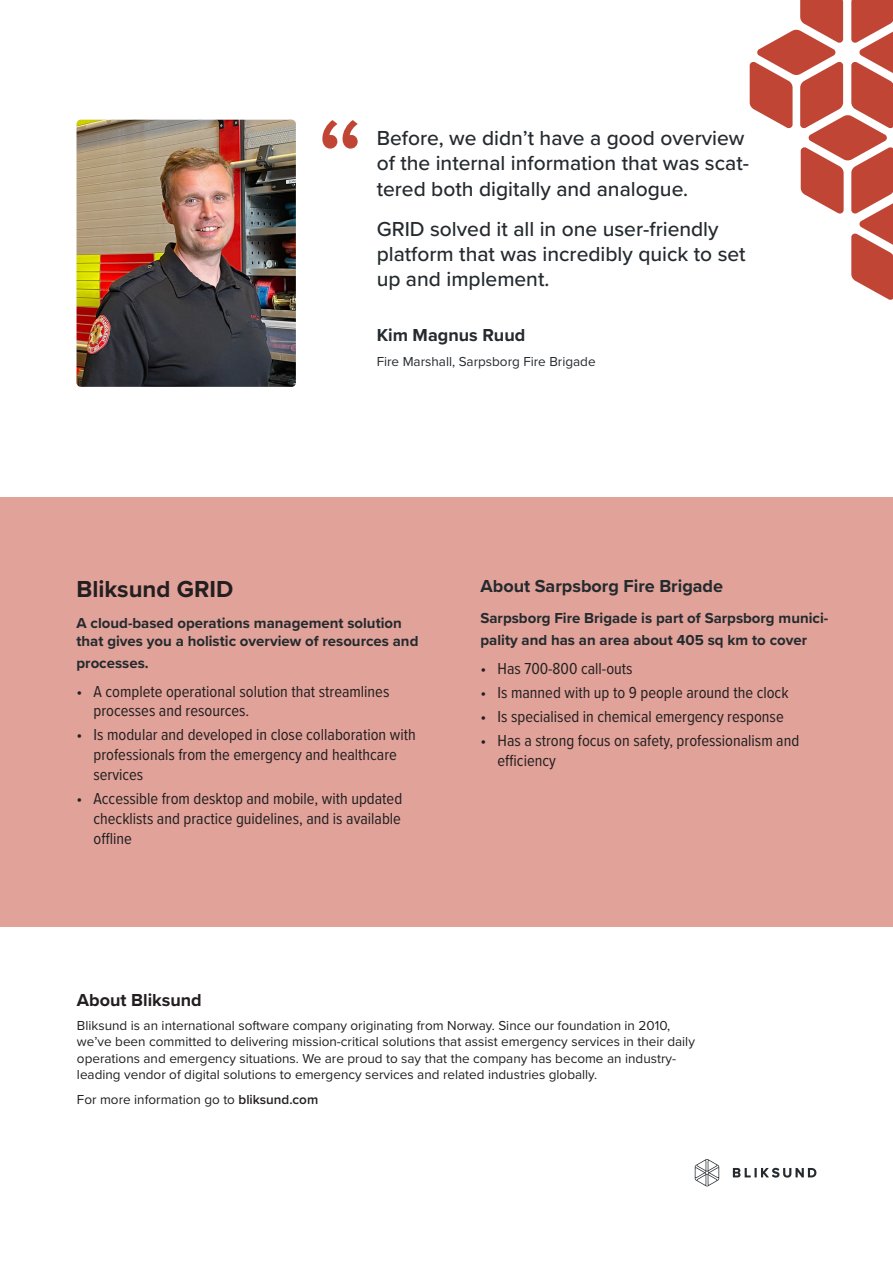
<style>
.page{position:relative;width:893px;height:1263px;background:#fff}
.page>*{position:absolute;margin:0;border:0;box-sizing:border-box;transform-origin:0 0}
.Sitiat{font:500 120px "Proxima Nova Cond";color:#c14534}
.t1{font:700 24px "Proxima Nova";color:#231f20}
.Sitiat-2{font:500 21px/25.2px "Proxima Nova";color:#242a2e}
.Underoverskrifter{font:700 18px "Proxima Nova";color:#242a2e}
.Sitert_person_navn{font:700 18px "Proxima Nova";color:#242a2e}
.P1{font:700 18px "Proxima Nova";color:#231f20}
.t2{font:16.5px/19.8px "Proxima Nova Cond";color:#231f20}
.Underoverskrifter-2{font:700 15px/18px "Proxima Nova";color:#242a2e}
.P1-2{font:13.5px/16.2px "Proxima Nova";color:#231f20}
.Sitert_person_tittel{font:13.5px "Proxima Nova";color:#242a2e}
.s1{font-weight:600}
</style>
<div class="page">
<div style="left:0;top:497px;width:893px;height:430px;background:#e0a299"></div>
<img style="left:77px;top:120px;width:219px;height:267px">
<svg style="left:733px;top:1168px;width:83px;height:9px"></svg>
<svg style="left:695px;top:1159px;width:24px;height:27px"></svg>
<svg style="left:750px;top:0;width:143px;height:300px"></svg>
<p class="Sitiat" style="left:316px;top:73px;width:50px">“</p>
<p class="Sitiat-2" style="left:377px;top:125px;width:374px">Before, we didn’t have a good overview of the internal information that was scat&shy;tered both digitally and analogue.</p>
<p class="Sitiat-2" style="left:377px;top:216px;width:371px">GRID solved it all in one user-friendly platform that was incredibly quick to set up and implement.</p>
<p class="Sitert_person_navn" style="left:377px;top:321px;width:150px">Kim Magnus Ruud</p>
<p class="Sitert_person_tittel" style="left:377px;top:351px;width:220px">Fire Marshall, Sarpsborg Fire Brigade</p>
<h2 class="t1" style="left:77px;top:571px;width:158px">Bliksund GRID</h2>
<p class="Underoverskrifter-2" style="left:77px;top:614px;width:343px">A cloud-based operations management solution that gives you a holistic overview of resources and</p>
<p class="Underoverskrifter-2" style="left:77px;top:653px;width:74px">processes.</p>
<p class="t2" style="left:94px;top:680px;width:297px;text-indent:-17px">• A complete operational solution that streamlines processes and resources.</p>
<p class="t2" style="left:94px;top:724px;width:324px;text-indent:-17px">• Is modular and developed in close collaboration with professionals from the emergency and healthcare services</p>
<p class="t2" style="left:94px;top:788px;width:310px;text-align:justify;text-indent:-17px">• Accessible from desktop and mobile, with updated checklists and practice guidelines, and is available offline</p>
<p class="Underoverskrifter" style="left:480px;top:572px;width:244px">About Sarpsborg Fire Brigade</p>
<p class="Underoverskrifter-2" style="left:480px;top:607px;width:349px;line-height:21.6px">Sarpsborg Fire Brigade is part of Sarpsborg munici&shy;pality and has an area about 405 sq km to cover</p>
<p class="t2" style="left:480px;top:658px;width:154px">• Has 700-800 call-outs</p>
<p class="t2" style="left:480px;top:682px;width:310px">• Is manned with up to 9 people around the clock</p>
<p class="t2" style="left:480px;top:706px;width:305px">• Is specialised in chemical emergency response</p>
<p class="t2" style="left:497px;top:730px;width:303px;text-indent:-17px">• Has a strong focus on safety, professionalism and efficiency</p>
<p class="P1" style="left:77px;top:986px;width:126px">About Bliksund</p>
<p class="P1-2" style="left:77px;top:1017px;width:619px">Bliksund is an international software company originating from Norway. Since our foundation in 2010, we’ve been committed to delivering mission-critical solutions that assist emergency services in their daily operations and emergency situations. We are proud to say that the company has become an industry&shy;leading vendor of digital solutions to emergency services and related industries globally.</p>
<p class="P1-2" style="left:77px;top:1090px;width:243px">For more information go to <span class="s1">bliksund.com</span></p>
</div>
